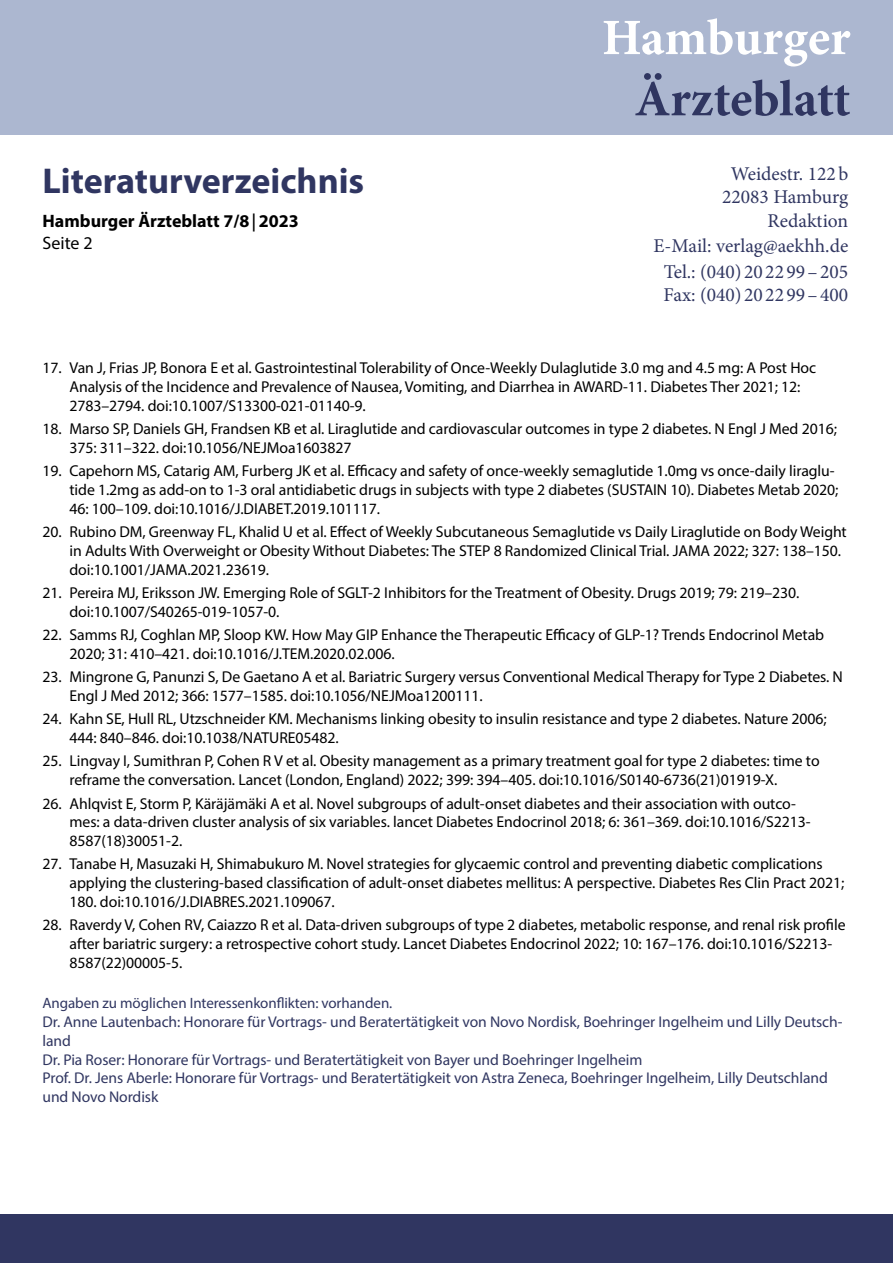
<style>
.page{position:relative;width:893px;height:1263px;background:#fff}
.page>*{position:absolute;margin:0;border:0;box-sizing:border-box;transform-origin:0 0}
.t1{font:700 51px "Minion Pro";letter-spacing:-.005em;color:#303661}
.t2{font:700 51px "Minion Pro";letter-spacing:-.005em;color:#fff}
.t3{font:700 36px "Myriad Pro";color:#303661}
.t4{font:19.5px/23.4px "Minion Pro";color:#303661;text-align:right}
.t5{font:700 18px/21.6px "Myriad Pro";color:#000}
.t6{font:15.75px/18.9px "Myriad Pro";letter-spacing:-.005em;color:#000}
.t7{font:15.6px/18.8px "Myriad Pro";letter-spacing:-.005em;color:#303661}
.t8{font:15px "Myriad Pro";letter-spacing:-.005em;color:#303661}
.s1{font-family:"Minion Pro"}
.s2{font-weight:400}
</style>
<div class="page">
<div style="left:0;top:1214px;width:893px;height:49px;background:#303661"></div>
<div style="left:0;top:0;width:893px;height:135px;background:#acb7d0"></div>
<h2 class="t3" style="left:43px;top:157px;width:323px">Literaturverzeichnis</h2>
<p class="t5" style="left:43px;top:210px;width:258px">Hamburger Ärzteblatt 7/8<span class="s1">|</span>2023<br><span class="s2">Seite 2</span></p>
<h1 class="t2" style="left:602px;top:2px;width:250px">Hamburger</h1>
<h1 class="t1" style="left:634px;top:63px;width:217px">Ärzteblatt</h1>
<p class="t4" style="left:722px;top:162px;width:128px">Weidestr. 122b<br>22083 Hamburg<br>Redaktion</p>
<p class="t4" style="left:653px;top:233px;width:196px;line-height:25.5px;text-align:center">E-Mail: verlag@aekhh.de<br>Tel.: (040) 20 22 99–205</p>
<p class="t4" style="left:664px;top:283px;width:186px">Fax: (040) 20 22 99–400</p>
<p class="t6" style="left:70px;top:358px;width:748px;text-indent:-27px">17. Van J, Frias JP, Bonora E et al. Gastrointestinal Tolerability of Once-Weekly Dulaglutide 3.0 mg and 4.5 mg: A Post Hoc<br>Analysis of the Incidence and Prevalence of Nausea, Vomiting, and Diarrhea in AWARD-11. Diabetes Ther 2021; 12:<br>2783–2794. doi:10.1007/S13300-021-01140-9.</p>
<p class="t6" style="left:70px;top:419px;width:769px;text-indent:-27px">18. Marso SP, Daniels GH, Frandsen KB et al. Liraglutide and cardiovascular outcomes in type 2 diabetes. N Engl J Med 2016;<br>375: 311–322. doi:10.1056/NEJMoa1603827</p>
<p class="t6" style="left:70px;top:461px;width:770px;text-indent:-27px">19. Capehorn MS, Catarig AM, Furberg JK et al. Efficacy and safety of once-weekly semaglutide 1.0mg vs once-daily liraglu&shy;tide 1.2mg as add-on to 1-3 oral antidiabetic drugs in subjects with type 2 diabetes (SUSTAIN 10). Diabetes Metab 2020;<br>46: 100–109. doi:10.1016/J.DIABET.2019.101117.</p>
<p class="t6" style="left:70px;top:522px;width:779px;text-indent:-27px">20. Rubino DM, Greenway FL, Khalid U et al. Effect of Weekly Subcutaneous Semaglutide vs Daily Liraglutide on Body Weight in Adults With Overweight or Obesity Without Diabetes: The STEP 8 Randomized Clinical Trial. JAMA 2022; 327: 138–150. doi:10.1001/JAMA.2021.23619.</p>
<p class="t6" style="left:70px;top:583px;width:731px;text-indent:-27px">21. Pereira MJ, Eriksson JW. Emerging Role of SGLT-2 Inhibitors for the Treatment of Obesity. Drugs 2019; 79: 219–230. doi:10.1007/S40265-019-1057-0.</p>
<p class="t6" style="left:70px;top:625px;width:756px;text-indent:-27px">22. Samms RJ, Coghlan MP, Sloop KW. How May GIP Enhance the Therapeutic Efficacy of GLP-1? Trends Endocrinol Metab<br>2020; 31: 410–421. doi:10.1016/J.TEM.2020.02.006.</p>
<p class="t6" style="left:70px;top:667px;width:775px;text-indent:-27px">23. Mingrone G, Panunzi S, De Gaetano A et al. Bariatric Surgery versus Conventional Medical Therapy for Type 2 Diabetes. N<br>Engl J Med 2012; 366: 1577–1585. doi:10.1056/NEJMoa1200111.</p>
<p class="t6" style="left:70px;top:709px;width:759px;text-indent:-27px">24. Kahn SE, Hull RL, Utzschneider KM. Mechanisms linking obesity to insulin resistance and type 2 diabetes. Nature 2006;<br>444: 840–846. doi:10.1038/NATURE05482.</p>
<p class="t6" style="left:70px;top:751px;width:752px;text-indent:-27px">25. Lingvay I, Sumithran P, Cohen R V et al. Obesity management as a primary treatment goal for type 2 diabetes: time to reframe the conversation. Lancet (London, England) 2022; 399: 394–405. doi:10.1016/S0140-6736(21)01919-X.</p>
<p class="t6" style="left:70px;top:793px;width:742px;text-indent:-27px">26. Ahlqvist E, Storm P, Käräjämäki A et al. Novel subgroups of adult-onset diabetes and their association with outco&shy;mes: a data-driven cluster analysis of six variables. lancet Diabetes Endocrinol 2018; 6: 361–369. doi:10.1016/S2213-<br>8587(18)30051-2.</p>
<p class="t6" style="left:70px;top:854px;width:776px;text-indent:-27px">27. Tanabe H, Masuzaki H, Shimabukuro M. Novel strategies for glycaemic control and preventing diabetic complications applying the clustering-based classification of adult-onset diabetes mellitus: A perspective. Diabetes Res Clin Pract 2021;<br>180. doi:10.1016/J.DIABRES.2021.109067.</p>
<p class="t6" style="left:70px;top:915px;width:777px;text-indent:-27px">28. Raverdy V, Cohen RV, Caiazzo R et al. Data-driven subgroups of type 2 diabetes, metabolic response, and renal risk profile after bariatric surgery: a retrospective cohort study. Lancet Diabetes Endocrinol 2022; 10: 167–176. doi:10.1016/S2213-<br>8587(22)00005-5.</p>
<p class="t8" style="left:43px;top:994px;width:351px">Angaben zu möglichen Interessenkonflikten: vorhanden.</p>
<p class="t7" style="left:43px;top:1012px;width:801px">Dr. Anne Lautenbach: Honorare für Vortrags- und Beratertätigkeit von Novo Nordisk, Boehringer Ingelheim und Lilly Deutsch&shy;land<br>Dr. Pia Roser: Honorare für Vortrags- und Beratertätigkeit von Bayer und Boehringer Ingelheim<br>Prof. Dr. Jens Aberle: Honorare für Vortrags- und Beratertätigkeit von Astra Zeneca, Boehringer Ingelheim, Lilly Deutschland und Novo Nordisk</p>
</div>
